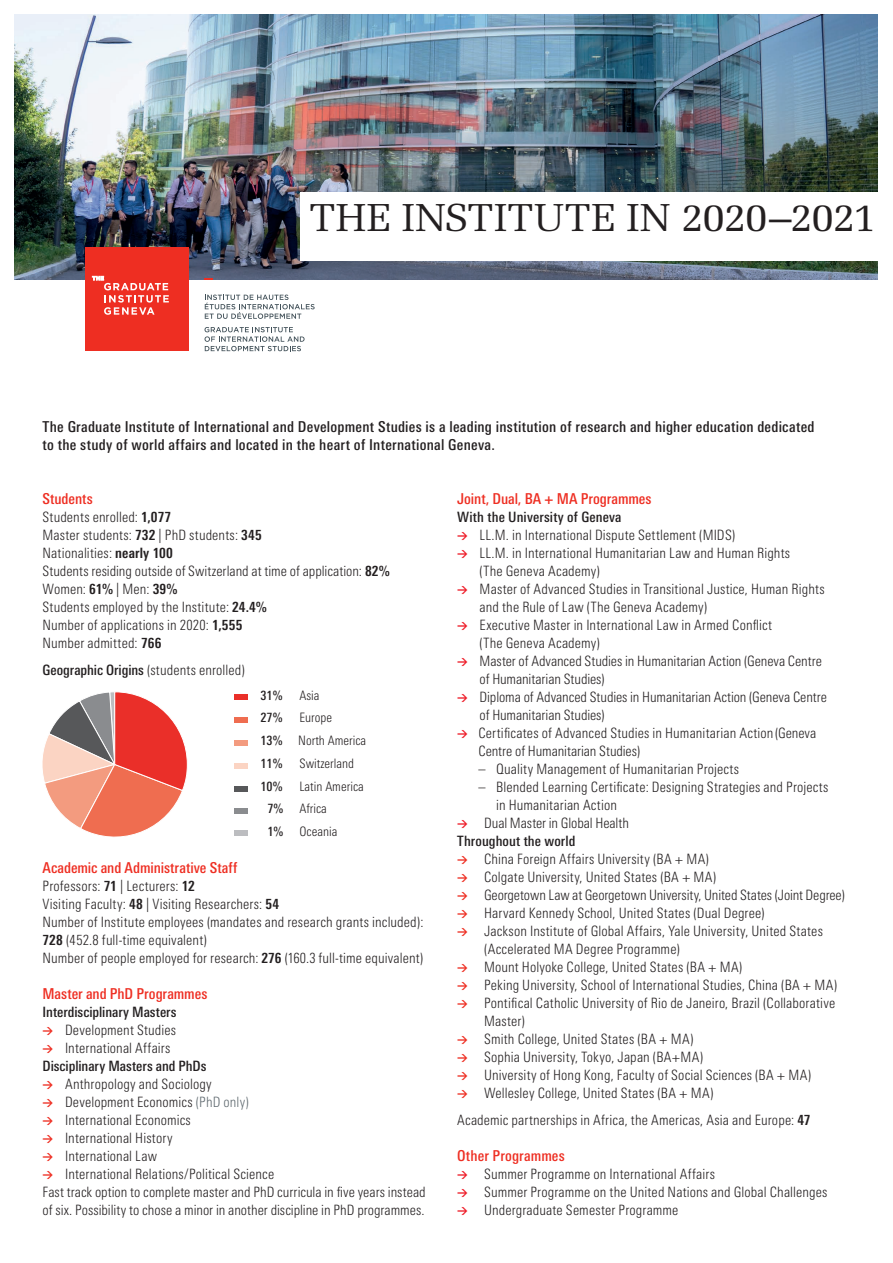
<style>
.page{position:relative;width:893px;height:1263px;background:#fff}
.page>*{position:absolute;margin:0;border:0;box-sizing:border-box;transform-origin:0 0}
.t1{font:39px "Melior LT";letter-spacing:.015em;color:#231f20}
.t2{font:500 condensed 15px/18px "Linotype Univers";letter-spacing:.015em;color:#231f20}
.t3{font:500 condensed 15px "Linotype Univers";color:#ee2e22}
.t4{font:300 condensed 14.25px/18px "Linotype Univers";letter-spacing:.005em;color:#231f20}
.t5{font:500 condensed 14.25px "Linotype Univers";letter-spacing:.01em;color:#231f20}
.t6{font:300 condensed 13.05px/22.8px "Linotype Univers";color:#231f20}
.t7{font:500 condensed 13.05px "Linotype Univers";color:#231f20}
.s1{font-size:40.5px}
.s2{font-weight:700}
.s3{font-weight:500}
.s4{font-family:"DIN";font-weight:700;font-stretch:normal;font-size:10.5px;color:#ee2e22}
.s5{color:#5f696f}
.s6{font-family:"DIN";font-weight:700;font-stretch:normal;font-size:10.5px;color:#ee1c28}
</style>
<div class="page">
<img style="left:14px;top:15px;width:863px;height:264px">
<svg style="left:205px;top:295px;width:110px;height:24px"></svg>
<svg style="left:205px;top:327px;width:100px;height:24px"></svg>
<svg style="left:204px;top:278px;width:9px;height:2px"></svg>
<div style="left:85px;top:248px;width:103px;height:103px;background:#ee2e22"></div>
<svg style="left:92px;top:276px;width:77px;height:39px"></svg>
<div style="left:234px;top:694px;width:14px;height:6px;background:#ea2f29"></div>
<div style="left:234px;top:717px;width:14px;height:5px;background:#ef6d50"></div>
<div style="left:234px;top:740px;width:14px;height:6px;background:#f39b7f"></div>
<div style="left:234px;top:763px;width:14px;height:6px;background:#fbd4c3"></div>
<div style="left:234px;top:786px;width:14px;height:6px;background:#57585a"></div>
<div style="left:234px;top:808px;width:14px;height:6px;background:#8a8c8f"></div>
<svg style="left:42px;top:691px;width:146px;height:146px"></svg>
<div style="left:234px;top:830px;width:14px;height:6px;background:#bcbdc0"></div>
<div style="left:301px;top:192px;width:592px;height:69px;background:#fff"></div>
<h1 class="t1" style="left:309px;top:195px;width:568px">THE INSTITUTE IN <span class="s1">2020–2021</span></h1>
<p class="t2" style="left:43px;top:417px;width:774px">The Graduate Institute of International and Development Studies is a leading institution of research and higher education dedicated to the study of world affairs and located in the heart of International Geneva.</p>
<p class="t3" style="left:43px;top:490px;width:52px">Students</p>
<p class="t4" style="left:43px;top:508px;width:349px">Students enrolled: <span class="s2">1,077<br></span>Master students: <span class="s2">732</span> | PhD students: <span class="s2">345<br></span>Nationalities: <span class="s2">nearly 100<br></span>Students residing outside of Switzerland at time of application: <span class="s2">82% </span>Women: <span class="s2">61%</span> | Men: <span class="s2">39%<br></span>Students employed by the Institute: <span class="s2">24.4%<br></span>Number of applications in 2020: <span class="s2">1,555<br></span>Number admitted: <span class="s2">766</span></p>
<p class="t4" style="left:43px;top:661px;width:204px"><span class="s3">Geographic Origins</span> (students enrolled)</p>
<p class="t7" style="left:261px;top:687px;width:24px">31%</p>
<p class="t6" style="left:299px;top:683px;width:22px">Asia</p>
<p class="t7" style="left:261px;top:710px;width:24px">27%</p>
<p class="t6" style="left:261px;top:706px;width:107px;text-indent:39px">Europe<br><span class="s3">13%</span> North America<br><span class="s3">11%</span></p>
<p class="t6" style="left:299px;top:752px;width:56px">Switzerland</p>
<p class="t7" style="left:261px;top:778px;width:24px">10%</p>
<p class="t6" style="left:267px;top:775px;width:98px;text-indent:32px">Latin America<br><span class="s3">7%</span> Africa<br><span class="s3">1%</span> Oceania</p>
<p class="t3" style="left:43px;top:859px;width:196px">Academic and Administrative Staff</p>
<p class="t4" style="left:43px;top:877px;width:382px">Professors: <span class="s2">71</span> | Lecturers: <span class="s2">12<br></span>Visiting Faculty: <span class="s2">48</span> | Visiting Researchers: <span class="s2">54<br></span>Number of Institute employees (mandates and research grants included):<br><span class="s2">728</span> (452.8 full-time equivalent)<br>Number of people employed for research: <span class="s2">276</span> (160.3 full-time equivalent)</p>
<p class="t3" style="left:43px;top:985px;width:166px">Master and PhD Programmes</p>
<p class="t4" style="left:43px;top:1003px;width:385px"><span class="s3">Interdisciplinary Masters<br></span><span class="s4">&gt;</span> Development Studies<br><span class="s4">&gt;</span> International Affairs<br><span class="s3">Disciplinary Masters and PhDs<br></span><span class="s4">&gt;</span> Anthropology and Sociology<br><span class="s4">&gt;</span> Development Economics <span class="s5">(PhD only)<br></span><span class="s4">&gt;</span> International Economics<br><span class="s4">&gt;</span> International History<br><span class="s4">&gt;</span> International Law<br><span class="s4">&gt;</span> International Relations/Political Science<br>Fast track option to complete master and PhD curricula in five years instead of six. Possibility to chose a minor in another discipline in PhD programmes.</p>
<p class="t3" style="left:457px;top:490px;width:196px">Joint, Dual, BA + MA Programmes</p>
<p class="t5" style="left:457px;top:509px;width:166px">With the University of Geneva</p>
<p class="t4" style="left:457px;top:526px;width:280px"><span class="s6">&gt;</span> LL.M. in International Dispute Settlement (MIDS)</p>
<p class="t4" style="left:457px;top:544px;width:335px"><span class="s6">&gt;</span> LL.M. in International Humanitarian Law and Human Rights</p>
<p class="t4" style="left:480px;top:562px;width:122px">(The Geneva Academy)</p>
<p class="t4" style="left:457px;top:580px;width:369px"><span class="s6">&gt;</span> Master of Advanced Studies in Transitional Justice, Human Rights</p>
<p class="t4" style="left:480px;top:598px;width:229px">and the Rule of Law (The Geneva Academy)</p>
<p class="t4" style="left:457px;top:616px;width:316px"><span class="s6">&gt;</span> Executive Master in International Law in Armed Conflict</p>
<p class="t4" style="left:480px;top:634px;width:122px">(The Geneva Academy)</p>
<p class="t4" style="left:457px;top:652px;width:366px"><span class="s6">&gt;</span> Master of Advanced Studies in Humanitarian Action (Geneva Centre</p>
<p class="t4" style="left:480px;top:670px;width:127px">of Humanitarian Studies)</p>
<p class="t4" style="left:457px;top:688px;width:371px"><span class="s6">&gt;</span> Diploma of Advanced Studies in Humanitarian Action (Geneva Centre</p>
<p class="t4" style="left:480px;top:706px;width:127px">of Humanitarian Studies)</p>
<p class="t4" style="left:457px;top:724px;width:361px"><span class="s6">&gt;</span> Certificates of Advanced Studies in Humanitarian Action (Geneva</p>
<p class="t4" style="left:478px;top:742px;width:163px">Centre of Humanitarian Studies)</p>
<p class="t4" style="left:478px;top:760px;width:262px">– Quality Management of Humanitarian Projects</p>
<p class="t4" style="left:478px;top:778px;width:351px">– Blended Learning Certificate: Designing Strategies and Projects</p>
<p class="t4" style="left:496px;top:796px;width:122px">in Humanitarian Action</p>
<p class="t4" style="left:457px;top:814px;width:173px"><span class="s6">&gt;</span> Dual Master in Global Health</p>
<p class="t5" style="left:457px;top:833px;width:120px">Throughout the world</p>
<p class="t4" style="left:457px;top:850px;width:253px"><span class="s4">&gt;</span> China Foreign Affairs University (BA + MA)</p>
<p class="t4" style="left:457px;top:868px;width:261px"><span class="s4">&gt;</span> Colgate University, United States (BA + MA)</p>
<p class="t4" style="left:457px;top:886px;width:389px"><span class="s4">&gt;</span> Georgetown Law at Georgetown University, United States (Joint Degree)</p>
<p class="t4" style="left:457px;top:904px;width:309px"><span class="s4">&gt;</span> Harvard Kennedy School, United States (Dual Degree)</p>
<p class="t4" style="left:457px;top:922px;width:367px"><span class="s4">&gt;</span> Jackson Institute of Global Affairs, Yale University, United States</p>
<p class="t4" style="left:484px;top:940px;width:197px">(Accelerated MA Degree Programme)</p>
<p class="t4" style="left:457px;top:958px;width:287px"><span class="s4">&gt;</span> Mount Holyoke College, United States (BA + MA)</p>
<p class="t4" style="left:457px;top:976px;width:382px"><span class="s4">&gt;</span> Peking University, School of International Studies, China (BA + MA)</p>
<p class="t4" style="left:457px;top:994px;width:380px"><span class="s4">&gt;</span> Pontifical Catholic University of Rio de Janeiro, Brazil (Collaborative</p>
<p class="t4" style="left:484px;top:1012px;width:42px">Master)</p>
<p class="t4" style="left:457px;top:1030px;width:238px"><span class="s4">&gt;</span> Smith College, United States (BA + MA)</p>
<p class="t4" style="left:457px;top:1048px;width:247px"><span class="s4">&gt;</span> Sophia University, Tokyo, Japan (BA+MA)</p>
<p class="t4" style="left:457px;top:1066px;width:356px"><span class="s4">&gt;</span> University of Hong Kong, Faculty of Social Sciences (BA + MA)</p>
<p class="t4" style="left:457px;top:1084px;width:258px"><span class="s4">&gt;</span> Wellesley College, United States (BA + MA)</p>
<p class="t4" style="left:457px;top:1111px;width:355px">Academic partnerships in Africa, the Americas, Asia and Europe: <span class="s2">47</span></p>
<p class="t3" style="left:457px;top:1147px;width:109px">Other Programmes</p>
<p class="t4" style="left:457px;top:1165px;width:372px"><span class="s6">&gt;</span> Summer Programme on International Affairs<br><span class="s6">&gt;</span> Summer Programme on the United Nations and Global Challenges <span class="s6">&gt;</span> Undergraduate Semester Programme</p>
</div>
